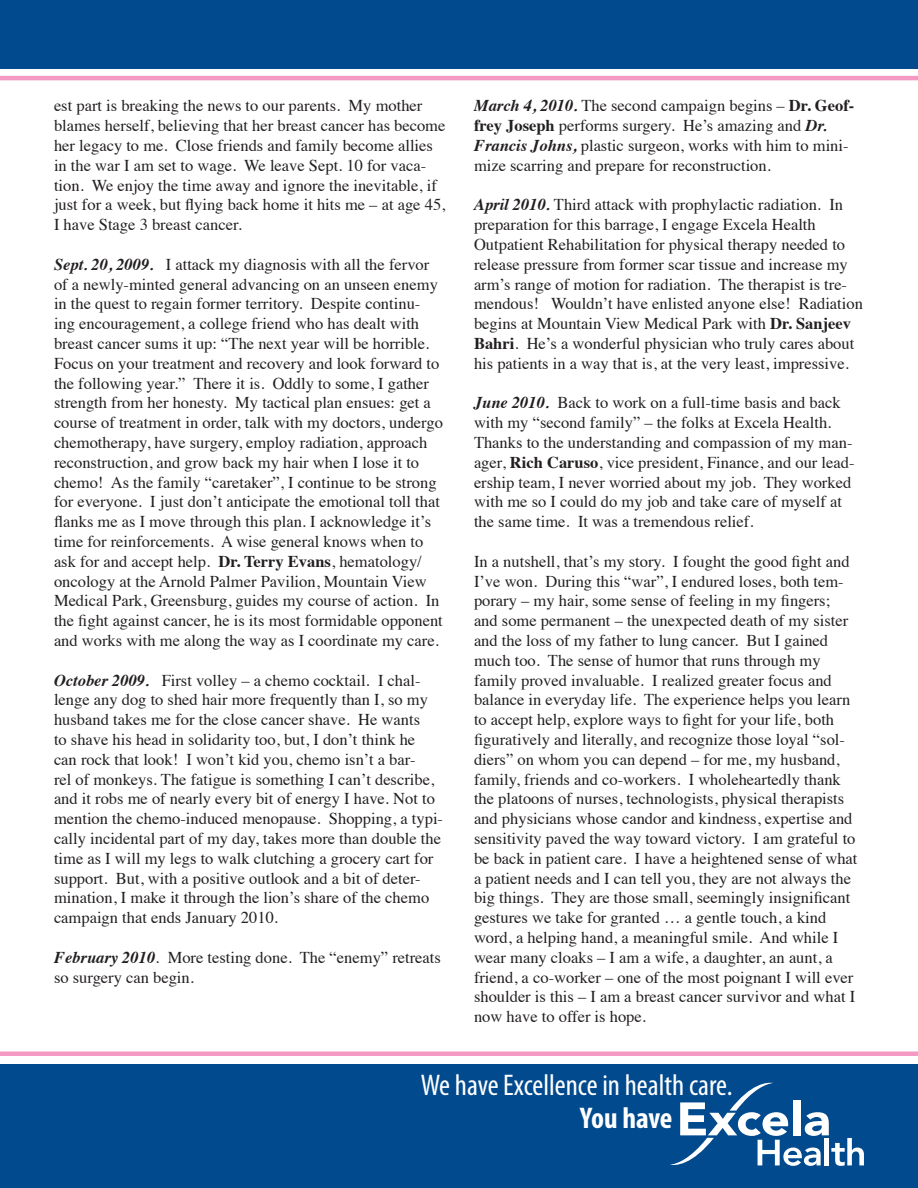
<style>
.page{position:relative;width:918px;height:1188px;background:#fff}
.page>*{position:absolute;margin:0;border:0;box-sizing:border-box;transform-origin:0 0}
.t1{font:condensed 30px "Myriad Pro";color:#fff}
.t2{font:700 condensed 30px "Myriad Pro";letter-spacing:-.015em;color:#fff}
.t3{font:16.5px/19.8px "Times";color:#231f20}
.s1{font-weight:700;font-style:italic}
.s2{font-weight:700}
</style>
<div class="page">
<svg style="left:0;top:56px;width:918px;height:24px"></svg>
<div style="left:0;top:1064px;width:918px;height:123px;background:#004a8d"></div>
<svg style="left:0;top:1051px;width:918px;height:115px"></svg>
<div style="left:1px;top:0;width:917px;height:69px;background:#004a8d"></div>
<p class="t3" style="left:54px;top:95px;width:393px">est part is breaking the news to our parents. My mother blames herself, believing that her breast cancer has become her legacy to me. Close friends and family become allies in the war I am set to wage. We leave Sept. 10 for vaca&shy;tion. We enjoy the time away and ignore the inevitable, if just for a week, but flying back home it hits me – at age 45, I have Stage 3 breast cancer.</p>
<p class="t3" style="left:54px;top:253px;width:390px"><span class="s1">Sept. 20, 2009.</span> I attack my diagnosis with all the fervor of a newly-minted general advancing on an unseen enemy in the quest to regain former territory. Despite continu&shy;ing encouragement, a college friend who has dealt with breast cancer sums it up: “The next year will be horrible.<br>Focus on your treatment and recovery and look forward to the following year.” There it is. Oddly to some, I gather strength from her honesty. My tactical plan ensues: get a course of treatment in order, talk with my doctors, undergo chemotherapy, have surgery, employ radiation, approach reconstruction, and grow back my hair when I lose it to chemo! As the family “caretaker”, I continue to be strong for everyone. I just don’t anticipate the emotional toll that flanks me as I move through this plan. I acknowledge it’s time for reinforcements. A wise general knows when to ask for and accept help. <span class="s2">Dr. Terry Evans</span>, hematology/ oncology at the Arnold Palmer Pavilion, Mountain View Medical Park, Greensburg, guides my course of action. In the fight against cancer, he is its most formidable opponent and works with me along the way as I coordinate my care.</p>
<p class="t3" style="left:54px;top:669px;width:391px"><span class="s1">October 2009.</span> First volley – a chemo cocktail. I chal&shy;lenge any dog to shed hair more frequently than I, so my husband takes me for the close cancer shave. He wants<br>to shave his head in solidarity too, but, I don’t think he<br>can rock that look! I won’t kid you, chemo isn’t a bar-<br>rel of monkeys. The fatigue is something I can’t describe, and it robs me of nearly every bit of energy I have. Not to mention the chemo-induced menopause. Shopping, a typi&shy;cally incidental part of my day, takes more than double the time as I will my legs to walk clutching a grocery cart for support. But, with a positive outlook and a bit of deter&shy;mination, I make it through the lion’s share of the chemo campaign that ends January 2010.</p>
<p class="t3" style="left:54px;top:946px;width:388px"><span class="s1">February 2010</span>. More testing done. The “enemy” retreats so surgery can begin.</p>
<p class="t3" style="left:474px;top:95px;width:382px"><span class="s1">March 4, 2010.</span> The second campaign begins – <span class="s2">Dr. Geof&shy;frey Joseph</span> performs surgery. He’s amazing and <span class="s1">Dr.<br>Francis Johns,</span> plastic surgeon, works with him to mini&shy;mize scarring and prepare for reconstruction.</p>
<p class="t3" style="left:474px;top:194px;width:390px"><span class="s1">April 2010.</span> Third attack with prophylactic radiation. In preparation for this barrage, I engage Excela Health Outpatient Rehabilitation for physical therapy needed to release pressure from former scar tissue and increase my arm’s range of motion for radiation. The therapist is tre&shy;mendous! Wouldn’t have enlisted anyone else! Radiation begins at Mountain View Medical Park with <span class="s2">Dr. Sanjeev Bahri</span>. He’s a wonderful physician who truly cares about his patients in a way that is, at the very least, impressive.</p>
<p class="t3" style="left:474px;top:392px;width:382px"><span class="s1">June 2010.</span> Back to work on a full-time basis and back with my “second family” – the folks at Excela Health.<br>Thanks to the understanding and compassion of my man&shy;ager, <span class="s2">Rich Caruso</span>, vice president, Finance, and our lead&shy;ership team, I never worried about my job. They worked with me so I could do my job and take care of myself at the same time. It was a tremendous relief.</p>
<p class="t3" style="left:474px;top:550px;width:385px">In a nutshell, that’s my story. I fought the good fight and I’ve won. During this “war”, I endured loses, both tem&shy;porary – my hair, some sense of feeling in my fingers; and some permanent – the unexpected death of my sister and the loss of my father to lung cancer. But I gained much too. The sense of humor that runs through my family proved invaluable. I realized greater focus and balance in everyday life. The experience helps you learn to accept help, explore ways to fight for your life, both figuratively and literally, and recognize those loyal “sol&shy;diers” on whom you can depend – for me, my husband, family, friends and co-workers. I wholeheartedly thank the platoons of nurses, technologists, physical therapists and physicians whose candor and kindness, expertise and sensitivity paved the way toward victory. I am grateful to be back in patient care. I have a heightened sense of what a patient needs and I can tell you, they are not always the big things. They are those small, seemingly insignificant gestures we take for granted … a gentle touch, a kind word, a helping hand, a meaningful smile. And while I wear many cloaks – I am a wife, a daughter, an aunt, a friend, a co-worker – one of the most poignant I will ever shoulder is this – I am a breast cancer survivor and what I now have to offer is hope.</p>
<p class="t1" style="left:421px;top:1067px;width:313px">We have Excellence in health care.</p>
<p class="t2" style="left:580px;top:1099px;width:94px">You have</p>
</div>
